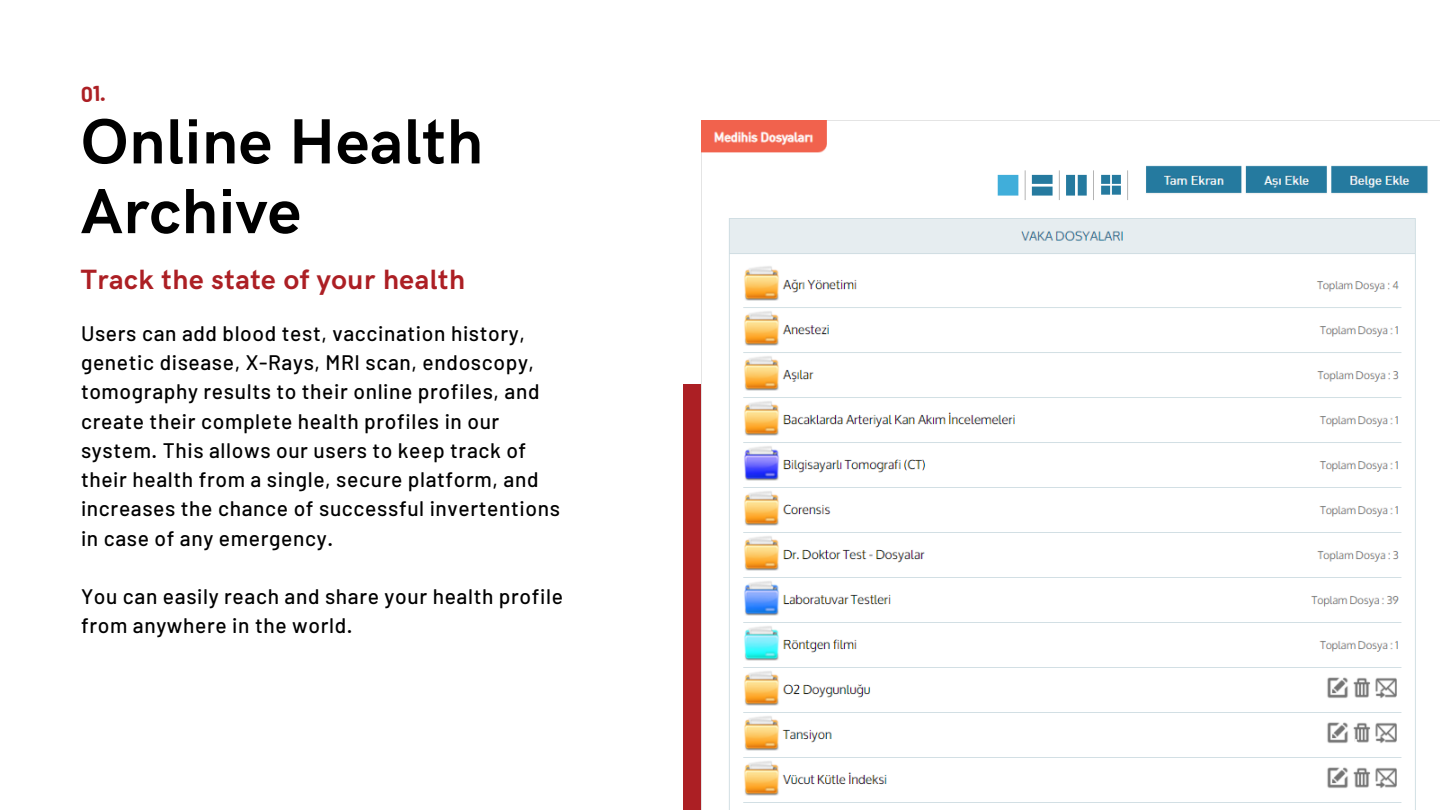
<style>
.page{position:relative;width:1440px;height:810px;background:#fff}
.page>*{position:absolute;margin:0;border:0;box-sizing:border-box;transform-origin:0 0}
.t1{font:700 64px/69.8px "HK Grotesk";letter-spacing:.01em;color:#000}
.t2{font:700 28px "HK Grotesk";letter-spacing:.02em;color:#ac1f24}
.t3{font:500 21px/29.2px "Barlow";letter-spacing:.03em;color:#000}
.t4{font:600 18px "Barlow";color:#fff}
</style>
<div class="page">
<div style="left:683px;top:384px;width:168px;height:426px;background:#ac1f24"></div>
<img style="left:702px;top:121px;width:726px;height:689px">
<p class="t1" style="left:81px;top:109px;width:404px">Online Health<br>Archive</p>
<p class="t2" style="left:81px;top:264px;width:386px">Track the state of your health</p>
<p class="t3" style="left:81px;top:318px;width:481px">Users can add blood test, vaccination history, genetic disease, X-Rays, MRI scan, endoscopy, tomography results to their online profiles, and create their complete health profiles in our system. This allows our users to keep track of their health from a single, secure platform, and increases the chance of successful invertentions in case of any emergency.</p>
<p class="t3" style="left:81px;top:581px;width:484px">You can easily reach and share your health profile from anywhere in the world.</p>
<p class="t4" style="left:1348px;top:729px;width:12px">4</p>
</div>
